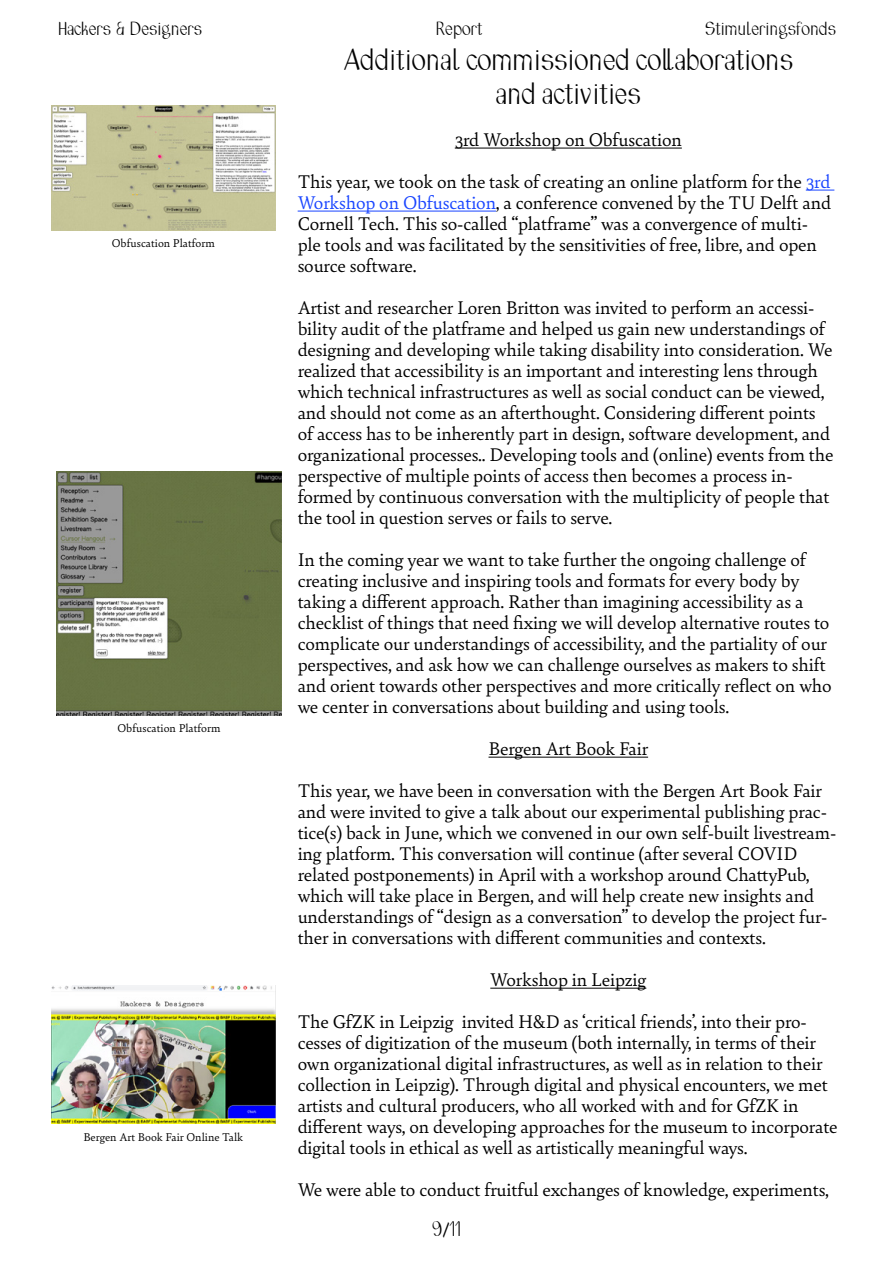
<style>
.page{position:relative;width:893px;height:1263px;background:#fff}
.page>*{position:absolute;margin:0;border:0;box-sizing:border-box;transform-origin:0 0}
.t1{font:19.5px/21px "Bely";letter-spacing:-.01em;color:#000}
.t2{font:19.5px/34.5px "Combine";color:#000;text-align:center}
.t3{font:13.5px "Combine";color:#000}
.t4{font:12px "Bely";color:#000}
.t5{font:12px "Combine";color:#000}
.s1{color:#1945ff}
</style>
<div class="page">
<hr style="left:455px;top:148px;width:227px;height:1px;background:#000">
<svg style="left:806px;top:190px;width:28px;height:1px"></svg>
<hr style="left:298px;top:211px;width:198px;height:1px;background:#1945ff">
<hr style="left:488px;top:757px;width:160px;height:1px;background:#000">
<hr style="left:490px;top:988px;width:156px;height:1px;background:#000">
<img style="left:51px;top:105px;width:225px;height:125px">
<img style="left:57px;top:471px;width:224px;height:244px">
<img style="left:51px;top:986px;width:225px;height:138px">
<p class="t5" style="left:57px;top:24px;width:147px">Hackers &amp; Designers</p>
<p class="t5" style="left:435px;top:24px;width:49px">Report</p>
<p class="t5" style="left:705px;top:24px;width:133px">Stimuleringsfonds</p>
<p class="t4" style="left:112px;top:234px;width:105px">Obfuscation Platform</p>
<p class="t4" style="left:118px;top:719px;width:105px">Obfuscation Platform</p>
<p class="t4" style="left:83px;top:1128px;width:162px">Bergen Art Book Fair Online Talk</p>
<p class="t2" style="left:343px;top:46px;width:451px">Additional commissioned collaborations and activities</p>
<p class="t1" style="left:298px;top:118px;width:534px;line-height:42px;text-align:center">3rd Workshop on Obfuscation<br>This year, we took on the task of creating an online platform for the <span class="s1">3rd</span></p>
<p class="t1" style="left:298px;top:191px;width:535px"><span class="s1">Workshop on Obfuscation</span>, a conference convened by the TU Delft and Cornell Tech. This so-called “platframe” was a convergence of multi&shy;ple tools and was facilitated by the sensitivities of free, libre, and open source software.</p>
<p class="t1" style="left:298px;top:296px;width:537px">Artist and researcher Loren Britton was invited to perform an accessi&shy;bility audit of the platframe and helped us gain new understandings of designing and developing while taking disability into consideration. We realized that accessibility is an important and interesting lens through which technical infrastructures as well as social conduct can be viewed, and should not come as an afterthought. Considering different points of access has to be inherently part in design, software development, and organizational processes.. Developing tools and (online) events from the perspective of multiple points of access then becomes a process in&shy;formed by continuous conversation with the multiplicity of people that the tool in question serves or fails to serve.</p>
<p class="t1" style="left:298px;top:548px;width:536px">In the coming year we want to take further the ongoing challenge of creating inclusive and inspiring tools and formats for every body by taking a different approach. Rather than imagining accessibility as a checklist of things that need fixing we will develop alternative routes to complicate our understandings of accessibility, and the partiality of our perspectives, and ask how we can challenge ourselves as makers to shift and orient towards other perspectives and more critically reflect on who we center in conversations about building and using tools.</p>
<p class="t1" style="left:298px;top:727px;width:526px;line-height:42px;text-indent:191px">Bergen Art Book Fair<br>This year, we have been in conversation with the Bergen Art Book Fair</p>
<p class="t1" style="left:298px;top:800px;width:540px">and were invited to give a talk about our experimental publishing prac&shy;tice(s) back in June, which we convened in our own self-built livestream&shy;ing platform. This conversation will continue (after several COVID related postponements) in April with a workshop around ChattyPub, which will take place in Bergen, and will help create new insights and understandings of “design as a conversation” to develop the project fur&shy;ther in conversations with different communities and contexts.</p>
<p class="t1" style="left:298px;top:958px;width:511px;line-height:42px;text-indent:193px">Workshop in Leipzig<br>The GfZK in Leipzig invited H&amp;D as ‘critical friends’, into their pro-</p>
<p class="t1" style="left:298px;top:1031px;width:541px">cesses of digitization of the museum (both internally, in terms of their own organizational digital infrastructures, as well as in relation to their collection in Leipzig). Through digital and physical encounters, we met artists and cultural producers, who all worked with and for GfZK in different ways, on developing approaches for the museum to incorporate digital tools in ethical as well as artistically meaningful ways.</p>
<p class="t1" style="left:298px;top:1178px;width:533px">We were able to conduct fruitful exchanges of knowledge, experiments,</p>
<p class="t3" style="left:432px;top:1223px;width:30px">9/11</p>
</div>
